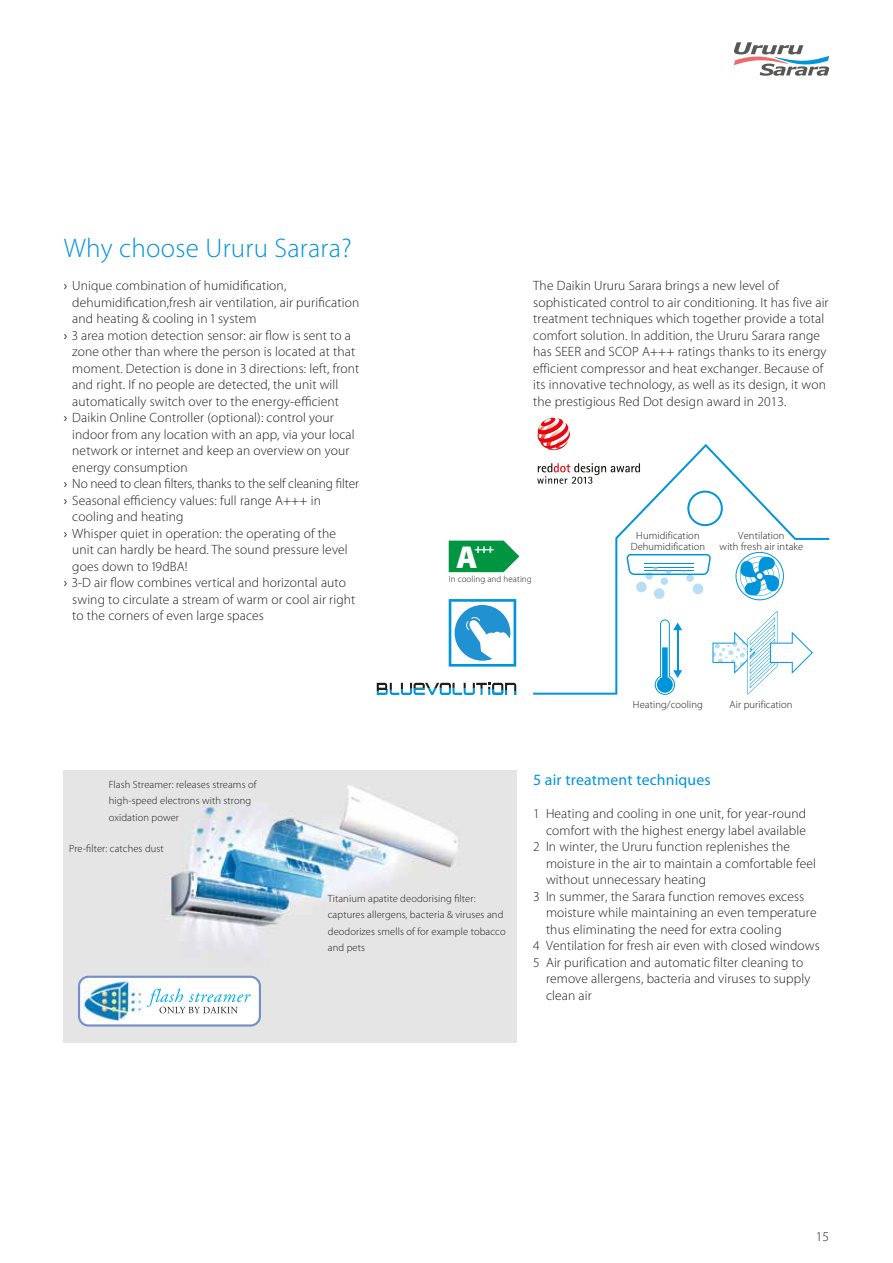
<style>
.page{position:relative;width:893px;height:1263px;background:#fff}
.page>*{position:absolute;margin:0;border:0;box-sizing:border-box;transform-origin:0 0}
.t1{font:900 31.8px "Myriad Pro";color:#fff}
.t2{font:300 27px "Myriad Pro";letter-spacing:.01em;color:#0095db}
.t3{font:15.75px "Myriad Pro";letter-spacing:.01em;color:#0095db}
.t4{font:300 13.5px/16.5px "Myriad Pro";letter-spacing:.01em;color:#1d1d1b}
.t5{font:300 13.5px "Myriad Pro";letter-spacing:-.01em;color:#1d1d1b}
.t6{font:900 12.3px "Myriad Pro";color:#fff}
.t7{font:300 10.5px/16.5px "Myriad Pro";letter-spacing:.01em;color:#1d1d1b}
.t8{font:300 9px "Myriad Pro";letter-spacing:.01em;color:#1d1d1b}
.s1{font-weight:400}
</style>
<div class="page">
<svg style="left:537px;top:418px;width:33px;height:26px"></svg>
<img style="left:64px;top:770px;width:452px;height:273px">
<div style="left:79px;top:977px;width:181px;height:48px;background:#fff;border-radius:9px"></div>
<div style="left:78px;top:976px;width:183px;height:50px;border:2px solid #748fc9;border-radius:9px"></div>
<svg style="left:147px;top:988px;width:104px;height:25px"></svg>
<img style="left:83px;top:981px;width:60px;height:39px">
<svg style="left:533px;top:444px;width:296px;height:251px"></svg>
<svg style="left:712px;top:611px;width:101px;height:84px"></svg>
<svg style="left:735px;top:552px;width:49px;height:48px"></svg>
<svg style="left:449px;top:541px;width:70px;height:31px;background:#1aa155"></svg>
<svg style="left:449px;top:599px;width:67px;height:68px"></svg>
<svg style="left:377px;top:683px;width:139px;height:12px"></svg>
<svg style="left:734px;top:42px;width:95px;height:34px"></svg>
<h2 class="t2" style="left:64px;top:233px;width:289px">Why choose Ururu Sarara?</h2>
<p class="t4" style="left:64px;top:277px;width:224px"><span class="s1">›</span> Unique combination of humidification,</p>
<p class="t4" style="left:72px;top:294px;width:288px">dehumidification,fresh air ventilation, air purification</p>
<p class="t4" style="left:72px;top:310px;width:186px">and heating &amp; cooling in 1 system</p>
<p class="t4" style="left:64px;top:327px;width:289px"><span class="s1">›</span> 3 area motion detection sensor: air flow is sent to a</p>
<p class="t4" style="left:72px;top:343px;width:284px">zone other than where the person is located at that</p>
<p class="t4" style="left:72px;top:360px;width:288px">moment. Detection is done in 3 directions: left, front</p>
<p class="t4" style="left:72px;top:376px;width:268px">and right. If no people are detected, the unit will</p>
<p class="t4" style="left:72px;top:393px;width:268px">automatically switch over to the energy-efficient</p>
<p class="t4" style="left:64px;top:409px;width:271px"><span class="s1">›</span> Daikin Online Controller (optional): control your</p>
<p class="t4" style="left:72px;top:426px;width:284px">indoor from any location with an app, via your local</p>
<p class="t4" style="left:72px;top:442px;width:279px">network or internet and keep an overview on your</p>
<p class="t4" style="left:72px;top:459px;width:117px">energy consumption</p>
<p class="t5" style="left:64px;top:476px;width:297px"><span class="s1">›</span> No need to clean filters, thanks to the self cleaning filter</p>
<p class="t4" style="left:64px;top:492px;width:259px"><span class="s1">›</span> Seasonal efficiency values: full range A+++ in</p>
<p class="t4" style="left:72px;top:508px;width:113px">cooling and heating</p>
<p class="t4" style="left:64px;top:525px;width:274px"><span class="s1">›</span> Whisper quiet in operation: the operating of the</p>
<p class="t4" style="left:72px;top:541px;width:277px">unit can hardly be heard. The sound pressure level</p>
<p class="t4" style="left:72px;top:558px;width:117px">goes down to 19dBA!</p>
<p class="t4" style="left:64px;top:574px;width:284px"><span class="s1">›</span> 3-D air flow combines vertical and horizontal auto</p>
<p class="t4" style="left:72px;top:591px;width:285px">swing to circulate a stream of warm or cool air right</p>
<p class="t4" style="left:72px;top:607px;width:193px">to the corners of even large spaces</p>
<p class="t4" style="left:533px;top:277px;width:297px">The Daikin Ururu Sarara brings a new level of sophisticated control to air conditioning. It has five air treatment techniques which together provide a total comfort solution. In addition, the Ururu Sarara range has SEER and SCOP A+++ ratings thanks to its energy efficient compressor and heat exchanger. Because of its innovative technology, as well as its design, it won the prestigious Red Dot design award in 2013.</p>
<h1 class="t1" style="left:456px;top:539px;width:23px">A</h1>
<p class="t6" style="left:474px;top:542px;width:21px">+++</p>
<p class="t7" style="left:631px;top:530px;width:76px;line-height:10.5px;text-align:center">Humidification<br>Dehumidification</p>
<p class="t7" style="left:720px;top:530px;width:85px;line-height:10.5px;text-align:center">Ventilation<br>with fresh air intake</p>
<p class="t8" style="left:449px;top:574px;width:85px">In cooling and heating</p>
<p class="t7" style="left:633px;top:697px;width:72px">Heating/cooling</p>
<p class="t7" style="left:730px;top:697px;width:65px">Air purification</p>
<p class="t7" style="left:109px;top:776px;width:149px">Flash Streamer: releases streams of high-speed electrons with strong oxidation power</p>
<p class="t7" style="left:69px;top:841px;width:96px">Pre-filter: catches dust</p>
<p class="t7" style="left:328px;top:890px;width:179px">Titanium apatite deodorising filter: captures allergens, bacteria &amp; viruses and deodorizes smells of for example tobacco and pets</p>
<p class="t3" style="left:533px;top:771px;width:179px">5 air treatment techniques</p>
<p class="t4" style="left:533px;top:805px;width:274px">1 Heating and cooling in one unit, for year-round</p>
<p class="t4" style="left:546px;top:822px;width:261px">comfort with the highest energy label available</p>
<p class="t4" style="left:533px;top:838px;width:258px">2 In winter, the Ururu function replenishes the</p>
<p class="t4" style="left:546px;top:855px;width:271px">moisture in the air to maintain a comfortable feel</p>
<p class="t4" style="left:546px;top:871px;width:162px">without unnecessary heating</p>
<p class="t4" style="left:533px;top:888px;width:273px">3 In summer, the Sarara function removes excess</p>
<p class="t4" style="left:546px;top:904px;width:272px">moisture while maintaining an even temperature</p>
<p class="t4" style="left:546px;top:921px;width:237px">thus eliminating the need for extra cooling</p>
<p class="t4" style="left:533px;top:937px;width:288px">4 Ventilation for fresh air even with closed windows</p>
<p class="t4" style="left:533px;top:954px;width:272px">5 Air purification and automatic filter cleaning to</p>
<p class="t4" style="left:546px;top:970px;width:266px">remove allergens, bacteria and viruses to supply</p>
<p class="t4" style="left:546px;top:987px;width:47px">clean air</p>
<p class="t4" style="left:816px;top:1228px;width:15px">15</p>
</div>
